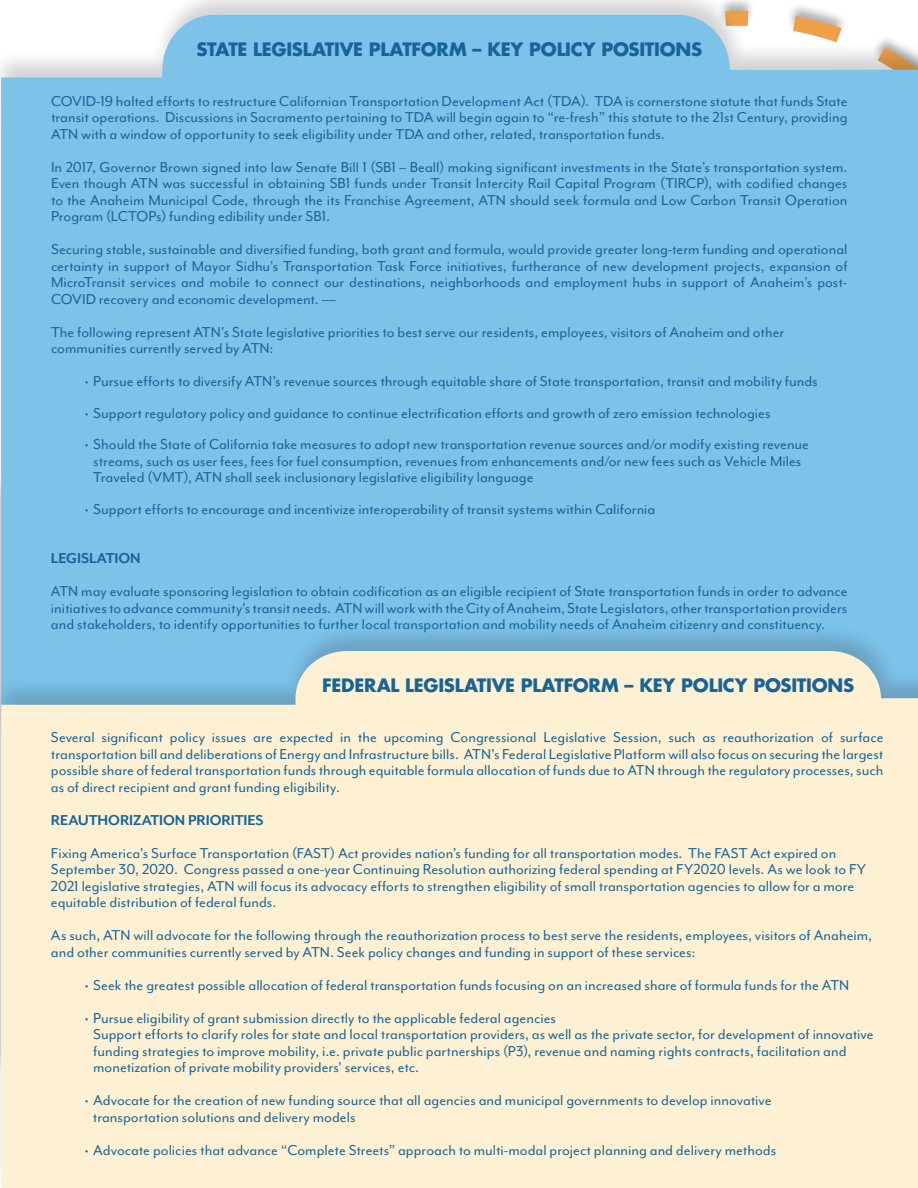
<style>
.page{position:relative;width:918px;height:1188px;background:#fff}
.page>*{position:absolute;margin:0;border:0;box-sizing:border-box;transform-origin:0 0}
.t1{font:700 18px "Futura Std";letter-spacing:-.015em;color:#186498}
.t2{font:16.5px/16.5px "Mr Eaves Mod OT";color:#186498}
.t3{font:700 16.5px "Mr Eaves XL Mod OT";letter-spacing:-.01em;color:#186498}
.s1{font-size:15px}
</style>
<div class="page">
<div style="left:0;top:0;width:918px;height:737px;background:#231f20;opacity:.2"></div>
<div style="left:1px;top:15px;width:917px;height:608px;background:#7cc2e9"></div>
<div style="left:0;top:623px;width:918px;height:565px;background:#231f20;opacity:.2"></div>
<div style="left:1px;top:651px;width:917px;height:537px;background:#fef1d3"></div>
<p class="t1" style="left:196px;top:38px;width:507px">STATE LEGISLATIVE PLATFORM – KEY POLICY POSITIONS</p>
<p class="t2" style="left:51px;top:93px;width:798px;text-align:justify">COVID-19 halted efforts to restructure Californian Transportation Development Act (TDA). TDA is cornerstone statute that funds State transit operations. Discussions in Sacramento pertaining to TDA will begin again to “re-fresh” this statute to the 21st Century, providing ATN with a window of opportunity to seek eligibility under TDA and other, related, transportation funds.</p>
<p class="t2" style="left:51px;top:159px;width:798px;text-align:justify">In 2017, Governor Brown signed into law Senate Bill 1 (SB1 – Beall) making significant investments in the State’s transportation system.<br>Even though ATN was successful in obtaining SB1 funds under Transit Intercity Rail Capital Program (TIRCP), with codified changes to the Anaheim Municipal Code, through the its Franchise Agreement, ATN should seek formula and Low Carbon Transit Operation Program (LCTOPs) funding edibility under SB1.</p>
<p class="t2" style="left:51px;top:241px;width:798px;text-align:justify">Securing stable, sustainable and diversified funding, both grant and formula, would provide greater long-term funding and operational certainty in support of Mayor Sidhu’s Transportation Task Force initiatives, furtherance of new development projects, expansion of MicroTransit services and mobile to connect our destinations, neighborhoods and employment hubs in support of Anaheim’s post-COVID recovery and economic development. ––</p>
<p class="t2" style="left:51px;top:324px;width:735px">The following represent ATN’s State legislative priorities to best serve our residents, employees, visitors of Anaheim and other communities currently served by ATN:</p>
<p class="t2" style="left:85px;top:373px;width:735px"><span class="s1">•</span> Pursue efforts to diversify ATN’s revenue sources through equitable share of State transportation, transit and mobility funds</p>
<p class="t2" style="left:85px;top:405px;width:687px"><span class="s1">•</span> Support regulatory policy and guidance to continue electrification efforts and growth of zero emission technologies</p>
<p class="t2" style="left:93px;top:436px;width:717px;text-indent:-9px"><span class="s1">•</span> Should the State of California take measures to adopt new transportation revenue sources and/or modify existing revenue streams, such as user fees, fees for fuel consumption, revenues from enhancements and/or new fees such as Vehicle Miles<br>Traveled (VMT), ATN shall seek inclusionary legislative eligibility language</p>
<p class="t2" style="left:85px;top:501px;width:572px"><span class="s1">•</span> Support efforts to encourage and incentivize interoperability of transit systems within California</p>
<p class="t3" style="left:51px;top:550px;width:91px">LEGISLATION</p>
<p class="t2" style="left:51px;top:583px;width:798px;text-align:justify">ATN may evaluate sponsoring legislation to obtain codification as an eligible recipient of State transportation funds in order to advance initiatives to advance community’s transit needs. ATN will work with the City of Anaheim, State Legislators, other transportation providers and stakeholders, to identify opportunities to further local transportation and mobility needs of Anaheim citizenry and constituency.</p>
<p class="t1" style="left:322px;top:673px;width:534px">FEDERAL LEGISLATIVE PLATFORM – KEY POLICY POSITIONS</p>
<p class="t2" style="left:51px;top:729px;width:834px;text-align:justify">Several significant policy issues are expected in the upcoming Congressional Legislative Session, such as reauthorization of surface transportation bill and deliberations of Energy and Infrastructure bills. ATN’s Federal Legislative Platform will also focus on securing the largest possible share of federal transportation funds through equitable formula allocation of funds due to ATN through the regulatory processes, such as of direct recipient and grant funding eligibility.</p>
<p class="t3" style="left:51px;top:811px;width:214px">REAUTHORIZATION PRIORITIES</p>
<p class="t2" style="left:51px;top:845px;width:817px">Fixing America’s Surface Transportation (FAST) Act provides nation’s funding for all transportation modes. The FAST Act expired on September 30, 2020. Congress passed a one-year Continuing Resolution authorizing federal spending at FY2020 levels. As we look to FY 2021 legislative strategies, ATN will focus its advocacy efforts to strengthen eligibility of small transportation agencies to allow for a more equitable distribution of federal funds.</p>
<p class="t2" style="left:51px;top:927px;width:823px">As such, ATN will advocate for the following through the reauthorization process to best serve the residents, employees, visitors of Anaheim, and other communities currently served by ATN. Seek policy changes and funding in support of these services:</p>
<p class="t2" style="left:85px;top:977px;width:766px"><span class="s1">•</span> Seek the greatest possible allocation of federal transportation funds focusing on an increased share of formula funds for the ATN</p>
<p class="t2" style="left:93px;top:1010px;width:782px;text-indent:-8px"><span class="s1">•</span> Pursue eligibility of grant submission directly to the applicable federal agencies<br>Support efforts to clarify roles for state and local transportation providers, as well as the private sector, for development of innovative funding strategies to improve mobility, i.e. private public partnerships (P3), revenue and naming rights contracts, facilitation and monetization of private mobility providers’ services, etc.</p>
<p class="t2" style="left:93px;top:1092px;width:680px;text-indent:-8px"><span class="s1">•</span> Advocate for the creation of new funding source that all agencies and municipal governments to develop innovative transportation solutions and delivery models</p>
<p class="t2" style="left:85px;top:1142px;width:693px"><span class="s1">•</span> Advocate policies that advance “Complete Streets” approach to multi-modal project planning and delivery methods</p>
</div>
